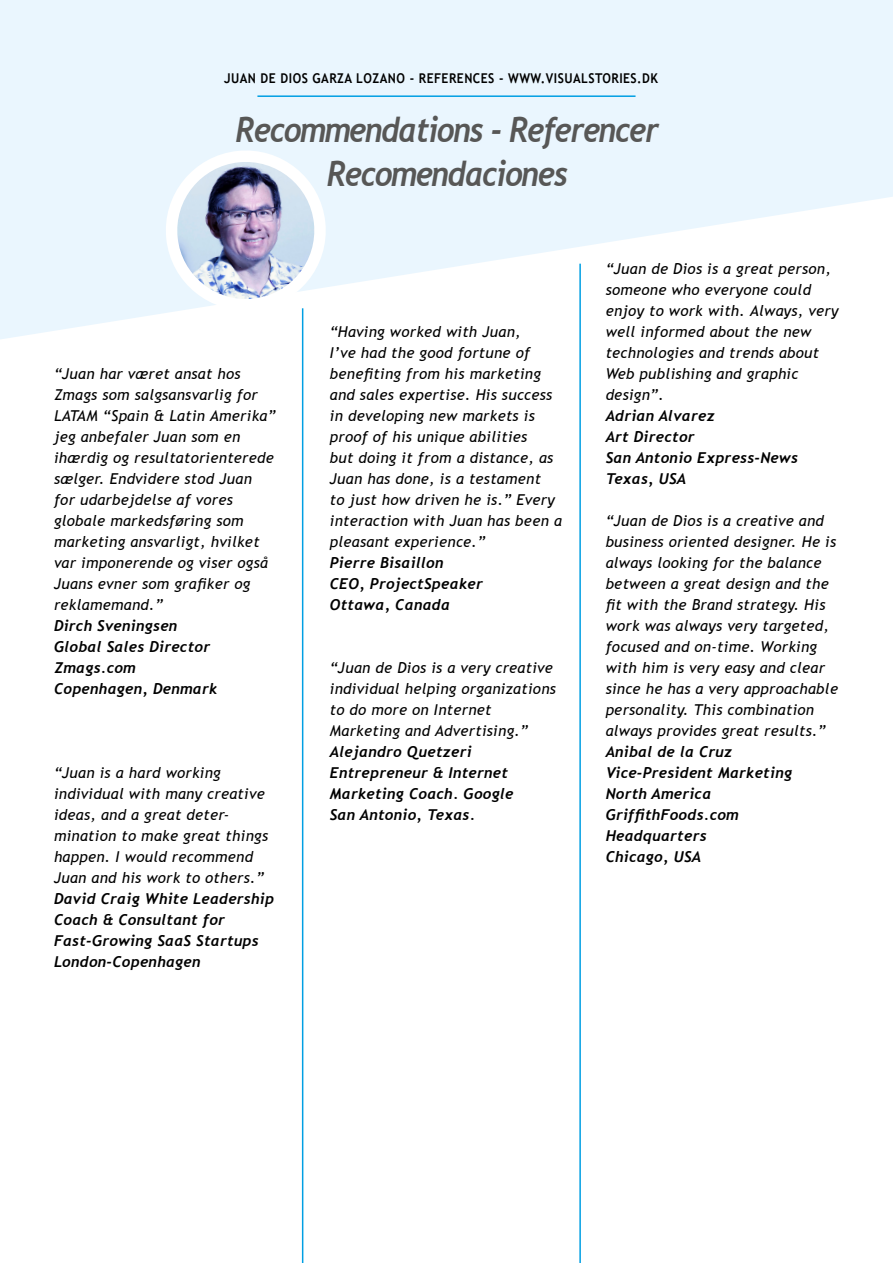
<style>
.page{position:relative;width:893px;height:1263px;background:#fff}
.page>*{position:absolute;margin:0;border:0;box-sizing:border-box;transform-origin:0 0}
.t1{font:italic 700 34.5px/43.5px "Trebuchet";letter-spacing:-.04em;color:#575756;text-align:center;scale:.9 1}
.t2{font:italic 15px/21px "Trebuchet MS";letter-spacing:.02em;color:#000}
.t3{font:italic 700 15px/21px "Trebuchet";letter-spacing:.02em;color:#000}
.t4{font:700 13.5px "Trebuchet MS";letter-spacing:.04em;color:#000;scale:.9 1}
</style>
<div class="page">
<svg style="left:0;top:0;width:893px;height:339px;fill:#eaf6fe"></svg>
<hr style="left:257px;top:95px;width:378px;height:2px;background:#009fe3">
<hr style="left:302px;top:308px;width:1px;height:955px;background:#009fe3">
<hr style="left:579px;top:264px;width:2px;height:999px;background:#009fe3">
<img style="left:166px;top:151px;width:159px;height:166px">
<p class="t4" style="left:224px;top:70px;width:484px">JUAN DE DIOS GARZA LOZANO - REFERENCES - WWW.VISUALSTORIES.DK</p>
<h1 class="t1" style="left:236px;top:109px;width:472px">Recommendations - Referencer<br>Recomendaciones</h1>
<p class="t2" style="left:54px;top:364px;width:223px">“Juan har været ansat hos<br>Zmags som salgsansvarlig for<br>LATAM “Spain &amp; Latin Amerika” jeg anbefaler Juan som en ihærdig og resultatorienterede sælger. Endvidere stod Juan for udarbejdelse af vores globale markedsføring som marketing ansvarligt, hvilket var imponerende og viser også<br>Juans evner som grafiker og reklamemand.”</p>
<p class="t3" style="left:54px;top:616px;width:165px">Dirch Sveningsen<br>Global Sales Director<br>Zmags.com<br>Copenhagen, Denmark</p>
<p class="t2" style="left:54px;top:763px;width:216px">“Juan is a hard working individual with many creative ideas, and a great deter&shy;mination to make great things happen. I would recommend<br>Juan and his work to others.”</p>
<p class="t3" style="left:54px;top:889px;width:222px">David Craig White Leadership<br>Coach &amp; Consultant for<br>Fast-Growing SaaS Startups<br>London-Copenhagen</p>
<p class="t2" style="left:330px;top:322px;width:234px">“Having worked with Juan,<br>I’ve had the good fortune of benefiting from his marketing and sales expertise. His success in developing new markets is proof of his unique abilities<br>but doing it from a distance, as<br>Juan has done, is a testament<br>to just how driven he is.” Every interaction with Juan has been a pleasant experience.”</p>
<p class="t3" style="left:330px;top:553px;width:154px">Pierre Bisaillon<br>CEO, ProjectSpeaker<br>Ottawa, Canada</p>
<p class="t2" style="left:330px;top:658px;width:228px">“Juan de Dios is a very creative individual helping organizations to do more on Internet<br>Marketing and Advertising.”</p>
<p class="t3" style="left:330px;top:742px;width:185px">Alejandro Quetzeri<br>Entrepreneur &amp; Internet<br>Marketing Coach. Google<br>San Antonio, Texas.</p>
<p class="t2" style="left:606px;top:259px;width:234px">“Juan de Dios is a great person, someone who everyone could enjoy to work with. Always, very well informed about the new technologies and trends about<br>Web publishing and graphic design”.</p>
<p class="t3" style="left:606px;top:406px;width:194px">Adrian Alvarez<br>Art Director<br>San Antonio Express-News<br>Texas, USA</p>
<p class="t2" style="left:606px;top:511px;width:234px">“Juan de Dios is a creative and business oriented designer. He is always looking for the balance between a great design and the fit with the Brand strategy. His work was always very targeted, focused and on-time. Working with him is very easy and clear since he has a very approachable personality. This combination always provides great results.”</p>
<p class="t3" style="left:606px;top:742px;width:188px">Anibal de la Cruz<br>Vice-President Marketing<br>North America<br>GriffithFoods.com<br>Headquarters<br>Chicago, USA</p>
</div>
